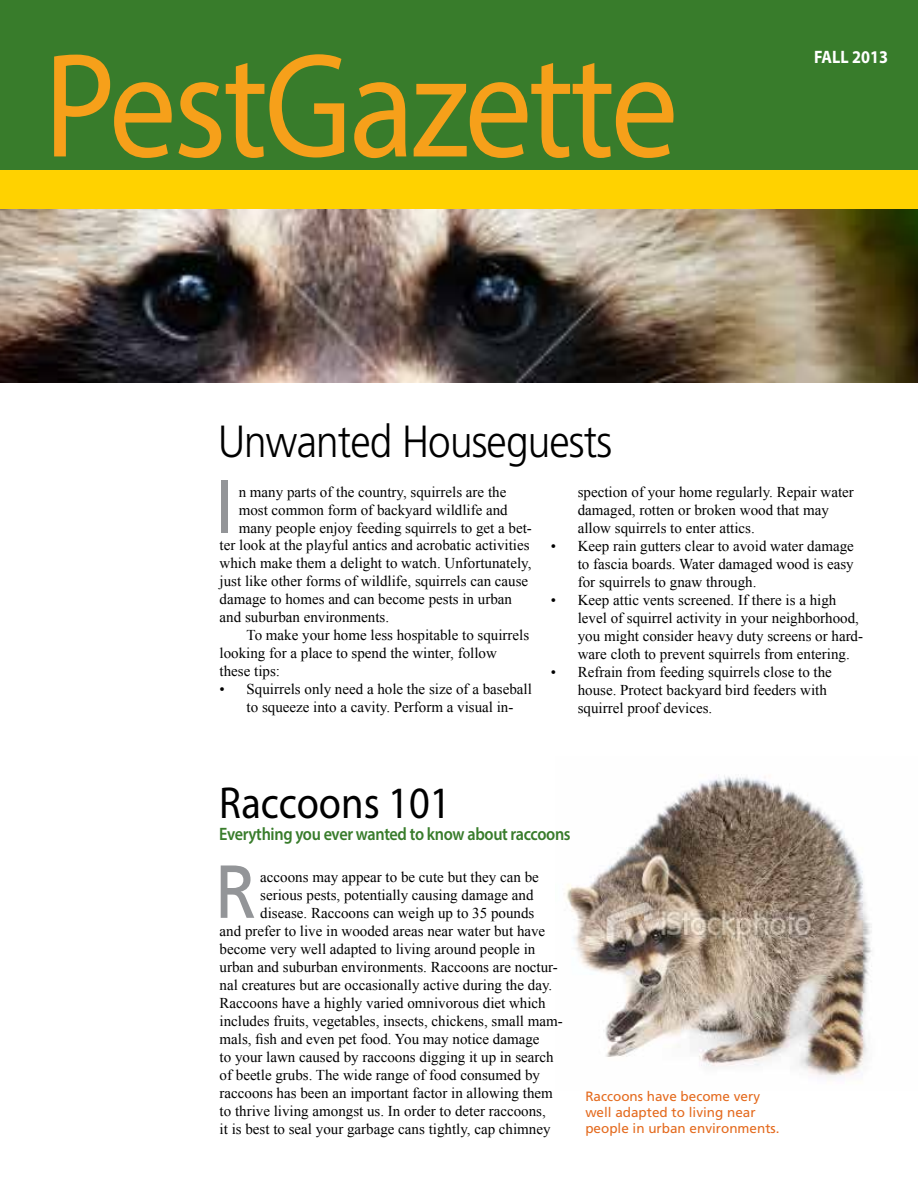
<style>
.page{position:relative;width:918px;height:1188px;background:#fff}
.page>*{position:absolute;margin:0;border:0;box-sizing:border-box;transform-origin:0 0}
.t1{font:150px "Myriad Pro";letter-spacing:-.025em;color:#f6a01a;scale:.9 1}
.t2{font:75px "Frutiger";color:#939598;scale:.9 1}
.t3{font:300 45px "Frutiger";letter-spacing:-.02em;color:#000;scale:.9 1}
.t4{font:45px "Myriad Pro";color:#000;scale:.9 1}
.t5{font:600 18px "Myriad Pro";letter-spacing:-.02em;color:#387c2b;scale:.9 1}
.t6{font:700 18px "Myriad Pro";color:#fff;scale:.9 1}
.t7{font:15px/18px "Times New Roman";color:#000}
.t8{font:13.5px/16.2px "Frutiger";color:#e46b1f}
</style>
<div class="page">
<img style="left:564px;top:775px;width:308px;height:303px">
<div style="left:0;top:0;width:918px;height:186px;background:#387c2b"></div>
<div style="left:0;top:170px;width:918px;height:39px;background:#ffd200"></div>
<img style="left:0;top:209px;width:918px;height:173px">
<h1 class="t1" style="left:44px;top:14px;width:706px">PestGazette</h1>
<p class="t6" style="left:814px;top:46px;width:84px">FALL 2013</p>
<h3 class="t3" style="left:218px;top:416px;width:440px">Unwanted Houseguests</h3>
<p class="t7" style="left:578px;top:483px;width:278px">spection of your home regularly. Repair water damaged, rotten or broken wood that may allow squirrels to enter attics.</p>
<p class="t7" style="left:578px;top:537px;width:278px;text-align:justify;text-indent:-27px">• Keep rain gutters clear to avoid water damage to fascia boards. Water damaged wood is easy for squirrels to gnaw through.</p>
<p class="t7" style="left:578px;top:591px;width:287px;text-indent:-27px">• Keep attic vents screened. If there is a high level of squirrel activity in your neighborhood, you might consider heavy duty screens or hard&shy;ware cloth to prevent squirrels from entering.</p>
<p class="t7" style="left:578px;top:663px;width:256px;text-indent:-27px">• Refrain from feeding squirrels close to the house. Protect backyard bird feeders with squirrel proof devices.</p>
<h2 class="t2" style="left:215px;top:462px;width:22px">I</h2>
<p class="t7" style="left:220px;top:536px;width:313px">ter look at the playful antics and acrobatic activities which make them a delight to watch. Unfortunately, just like other forms of wildlife, squirrels can cause damage to homes and can become pests in urban and suburban environments.</p>
<p class="t7" style="left:220px;top:626px;width:311px;text-indent:27px">To make your home less hospitable to squirrels looking for a place to spend the winter, follow these tips:</p>
<p class="t7" style="left:220px;top:680px;width:314px;text-align:center">• Squirrels only need a hole the size of a baseball to squeeze into a cavity. Perform a visual in-</p>
<p class="t7" style="left:239px;top:483px;width:295px">n many parts of the country, squirrels are the most common form of backyard wildlife and many people enjoy feeding squirrels to get a bet-</p>
<h3 class="t4" style="left:219px;top:775px;width:259px">Raccoons 101</h3>
<p class="t5" style="left:219px;top:822px;width:392px">Everything you ever wanted to know about raccoons</p>
<h2 class="t2" style="left:215px;top:848px;width:47px">R</h2>
<p class="t7" style="left:260px;top:868px;width:280px">accoons may appear to be cute but they can be serious pests, potentially causing damage and</p>
<p class="t7" style="left:220px;top:904px;width:345px;text-indent:41px">disease. Raccoons can weigh up to 35 pounds<br>and prefer to live in wooded areas near water but have become very well adapted to living around people in urban and suburban environments. Raccoons are noctur&shy;nal creatures but are occasionally active during the day.<br>Raccoons have a highly varied omnivorous diet which includes fruits, vegetables, insects, chickens, small mam&shy;mals, fish and even pet food. You may notice damage<br>to your lawn caused by raccoons digging it up in search of beetle grubs. The wide range of food consumed by raccoons has been an important factor in allowing them to thrive living amongst us. In order to deter raccoons,<br>it is best to seal your garbage cans tightly, cap chimney</p>
<p class="t8" style="left:585px;top:1088px;width:196px">Raccoons have become very well adapted to living near people in urban environments.</p>
</div>
